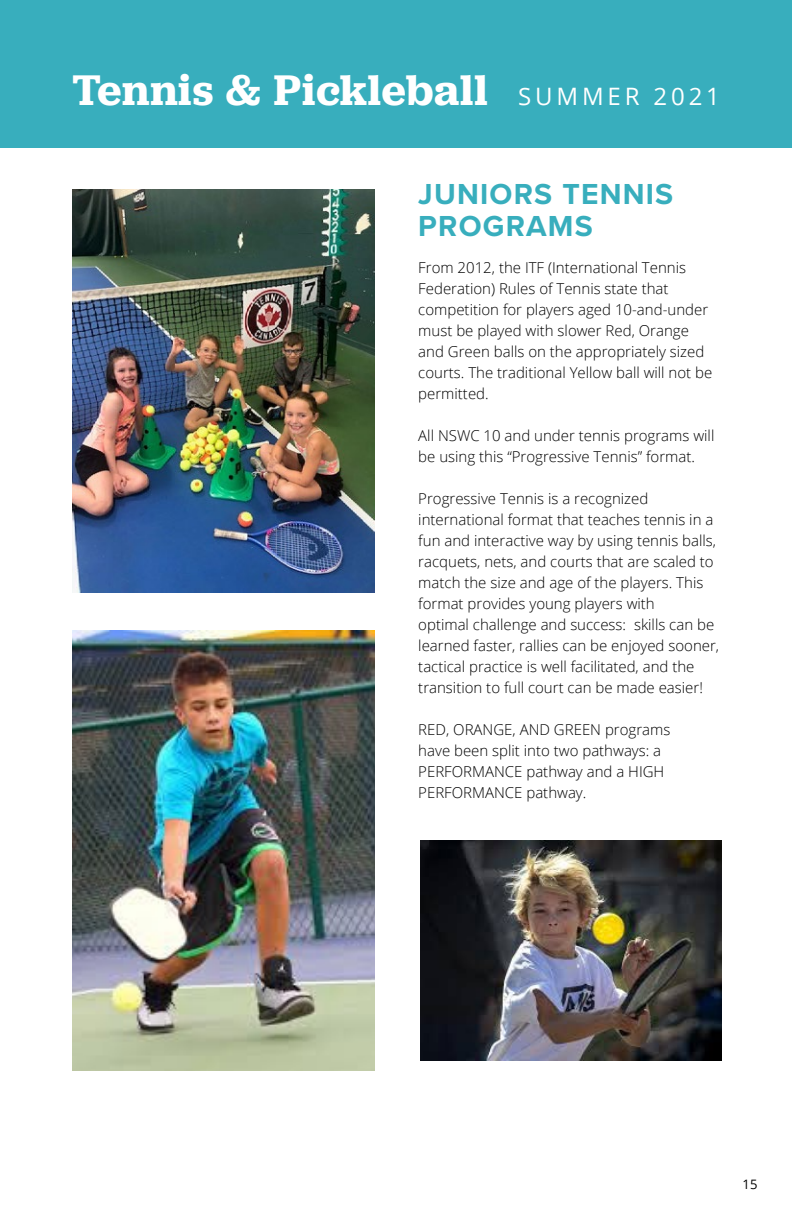
<style>
.page{position:relative;width:792px;height:1224px;background:#fff}
.page>*{position:absolute;margin:0;border:0;box-sizing:border-box;transform-origin:0 0}
.t1{font:600 44.6px "Jubilat";letter-spacing:.02em;color:#fff}
.t2{font:700 30px/32px "Proxima Nova";letter-spacing:.04em;color:#38aebd}
.t3{font:300 15px/21px "Open Sans";color:#000}
.t4{font:13px "Open Sans";color:#000}
.s1{font-family:"Open Sans";font-weight:400;font-size:24px}
</style>
<div class="page">
<div style="left:0;top:0;width:792px;height:148px;background:#38aebd"></div>
<img style="left:420px;top:840px;width:302px;height:220px">
<img style="left:72px;top:189px;width:302px;height:403px">
<img style="left:72px;top:630px;width:302px;height:441px">
<h1 class="t1" style="left:72px;top:62px;width:650px">Tennis &amp; Pickleball <span class="s1">SUMMER 2021</span></h1>
<h2 class="t2" style="left:418px;top:177px;width:256px">JUNIORS TENNIS<br>PROGRAMS</h2>
<p class="t3" style="left:418px;top:257px;width:296px">From 2012, the ITF (International Tennis Federation) Rules of Tennis state that competition for players aged 10-and-under must be played with slower Red, Orange and Green balls on the appropriately sized courts. The traditional Yellow ball will not be permitted.</p>
<p class="t3" style="left:418px;top:425px;width:298px">All NSWC 10 and under tennis programs will be using this “Progressive Tennis” format.</p>
<p class="t3" style="left:418px;top:488px;width:302px">Progressive Tennis is a recognized international format that teaches tennis in a fun and interactive way by using tennis balls, racquets, nets, and courts that are scaled to match the size and age of the players. This format provides young players with<br>optimal challenge and success: skills can be learned faster, rallies can be enjoyed sooner, tactical practice is well facilitated, and the transition to full court can be made easier!</p>
<p class="t3" style="left:418px;top:719px;width:254px">RED, ORANGE, AND GREEN programs have been split into two pathways: a<br>PERFORMANCE pathway and a HIGH<br>PERFORMANCE pathway.</p>
<p class="t4" style="left:743px;top:1176px;width:16px">15</p>
</div>
